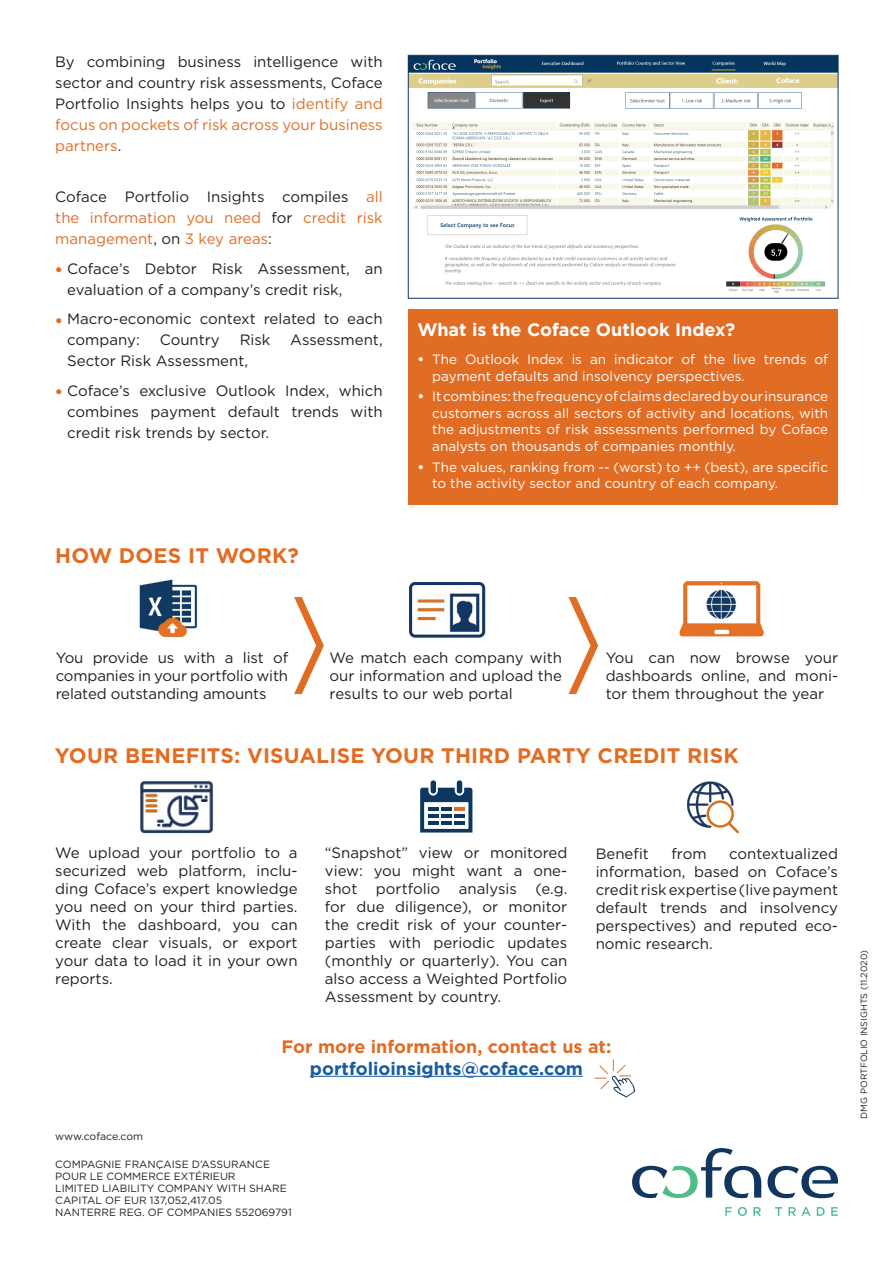
<style>
.page{position:relative;width:893px;height:1263px;background:#fff}
.page>*{position:absolute;margin:0;border:0;box-sizing:border-box;transform-origin:0 0}
.t1{font:700 21px "Gotham";letter-spacing:.01em;color:#e16d25}
.t2{font:700 18px "Gotham";color:#e16d25}
.t3{font:700 18px "Gotham";color:#fff}
.t4{font:700 18px "Gotham";color:#175d9e}
.t5{font:15px/18px "Gotham";color:#231f20;text-align:justify}
.t6{font:15px/21px "Gotham";color:#e16d25;text-align:justify}
.t7{font:13.5px/16.5px "Gotham";color:#fff}
.t8{font:10.5px/12px "Gotham";color:#231f20}
.t9{font:9px "Gotham";color:#231f20}
.s1{color:#e16d25}
.s2{color:#113761}
.s3{color:#231f20}
.s4{font-weight:900;color:#e16d25}
.s5{font-weight:700}
</style>
<div class="page">
<svg style="left:768px;top:1166px;width:70px;height:32px"></svg>
<svg style="left:632px;top:1148px;width:129px;height:50px"></svg>
<svg style="left:725px;top:1207px;width:7px;height:9px"></svg>
<svg style="left:738px;top:1207px;width:9px;height:9px"></svg>
<svg style="left:753px;top:1207px;width:8px;height:9px"></svg>
<svg style="left:775px;top:1207px;width:7px;height:9px"></svg>
<svg style="left:788px;top:1207px;width:22px;height:9px"></svg>
<svg style="left:817px;top:1207px;width:8px;height:9px"></svg>
<svg style="left:831px;top:1207px;width:7px;height:9px"></svg>
<img style="left:410px;top:57px;width:426px;height:236px">
<div style="left:408px;top:55px;width:430px;height:243px;border:1px solid #113761"></div>
<img style="left:410px;top:582px;width:75px;height:56px">
<div style="left:431px;top:780px;width:5px;height:13px;background:#0b3761;border-radius:3px"></div>
<div style="left:457px;top:780px;width:5px;height:13px;background:#0b3761;border-radius:3px"></div>
<svg style="left:420px;top:788px;width:52px;height:44px"></svg>
<svg style="left:294px;top:597px;width:30px;height:97px"></svg>
<img style="left:679px;top:581px;width:85px;height:56px">
<img style="left:687px;top:781px;width:52px;height:52px">
<img style="left:141px;top:780px;width:73px;height:53px">
<img style="left:139px;top:579px;width:59px;height:58px">
<div style="left:408px;top:309px;width:430px;height:196px;background:#e16d25"></div>
<svg style="left:568px;top:597px;width:30px;height:97px"></svg>
<hr style="left:310px;top:1076px;width:273px;height:1px;background:#175d9e">
<svg style="left:594px;top:1059px;width:41px;height:39px"></svg>
<p class="t5" style="left:55px;top:51px;width:329px;line-height:21px">By combining business intelligence with sector and country risk assessments, Coface Portfolio Insights helps you to <span class="s1">identify and focus on pockets of risk across your business partners</span><span class="s2">.</span></p>
<p class="t6" style="left:55px;top:186px;width:329px"><span class="s3">Coface Portfolio Insights compiles</span> all the information you need <span class="s3">for</span> credit risk management<span class="s3">, on</span> 3 key areas<span class="s2">:</span></p>
<p class="t5" style="left:67px;top:258px;width:317px;line-height:21px;text-indent:-12px"><span class="s4">•</span> Coface’s Debtor Risk Assessment, an evaluation of a company’s credit risk,</p>
<p class="t5" style="left:67px;top:308px;width:317px;line-height:21px;text-indent:-12px"><span class="s4">•</span> Macro-economic context related to each company:</p>
<p class="t5" style="left:160px;top:331px;width:62px">Country</p>
<p class="t5" style="left:240px;top:331px;width:32px">Risk</p>
<p class="t5" style="left:290px;top:331px;width:94px">Assessment,</p>
<p class="t5" style="left:67px;top:352px;width:182px">Sector Risk Assessment,</p>
<p class="t5" style="left:67px;top:380px;width:317px;line-height:21px;text-indent:-12px"><span class="s4">•</span> Coface’s exclusive Outlook Index, which combines payment default trends with credit risk trends by sector.</p>
<p class="t1" style="left:55px;top:542px;width:245px">HOW DOES IT WORK?</p>
<p class="t3" style="left:417px;top:317px;width:319px">What is the Coface Outlook Index?</p>
<p class="t7" style="left:432px;top:351px;width:397px;text-indent:-15px"><span class="s5">•</span> The Outlook Index is an indicator of the live trends of payment defaults and insolvency perspectives.</p>
<p class="t7" style="left:432px;top:388px;width:397px;text-align:justify;text-indent:-15px"><span class="s5">•</span> It combines: the frequency of claims declared by our insurance customers across all sectors of activity and locations, with the adjustments of risk assessments performed by Coface analysts on thousands of companies monthly.</p>
<p class="t7" style="left:432px;top:458px;width:397px;text-indent:-15px"><span class="s5">•</span> The values, ranking from -- (worst) to ++ (best), are specific to the activity sector and country of each company.</p>
<p class="t5" style="left:56px;top:648px;width:234px">You provide us with a list of companies in your portfolio with related outstanding amounts</p>
<p class="t5" style="left:606px;top:648px;width:234px">You can now browse your dashboards online, and moni&shy;tor them throughout the year</p>
<p class="t5" style="left:330px;top:648px;width:234px">We match each company with our information and upload the results to our web portal</p>
<p class="t1" style="left:55px;top:741px;width:685px">YOUR BENEFITS: VISUALISE YOUR THIRD PARTY CREDIT RISK</p>
<p class="t5" style="left:55px;top:843px;width:244px">We upload your portfolio to a securized web platform, inclu&shy;ding Coface’s expert knowledge you need on your third parties.<br>With the dashboard, you can create clear visuals, or export your data to load it in your own reports.</p>
<p class="t5" style="left:325px;top:843px;width:244px">“Snapshot” view or monitored view: you might want a one&shy;shot portfolio analysis (e.g. for due diligence), or monitor the credit risk of your counter&shy;parties with periodic updates (monthly or quarterly). You can also access a Weighted Portfolio Assessment by country.</p>
<p class="t5" style="left:596px;top:844px;width:55px">Benefit</p>
<p class="t5" style="left:671px;top:844px;width:37px">from</p>
<p class="t5" style="left:596px;top:844px;width:244px;text-indent:133px">contextualized information, based on Coface’s credit risk expertise (live payment default trends and insolvency perspectives) and reputed eco&shy;nomic research.</p>
<p class="t2" style="left:282px;top:1034px;width:331px">For more information, contact us at:</p>
<p class="t4" style="left:310px;top:1056px;width:275px">portfolioinsights@coface.com</p>
<p class="t8" style="left:55px;top:1130px;width:89px">www.coface.com</p>
<p class="t8" style="left:55px;top:1158px;width:216px">COMPAGNIE FRANÇAISE D’ASSURANCE<br>POUR LE COMMERCE EXTÉRIEUR</p>
<p class="t8" style="left:55px;top:1182px;width:233px">LIMITED LIABILITY COMPANY WITH SHARE<br>CAPITAL OF EUR 137,052,417.05</p>
<p class="t8" style="left:55px;top:1206px;width:238px">NANTERRE REG. OF COMPANIES 552069791</p>
<p class="t9" style="left:858px;top:1119px;width:170px;rotate:-90deg">DMG PORTFOLIO INSIGHTS (11.2020)</p>
</div>
